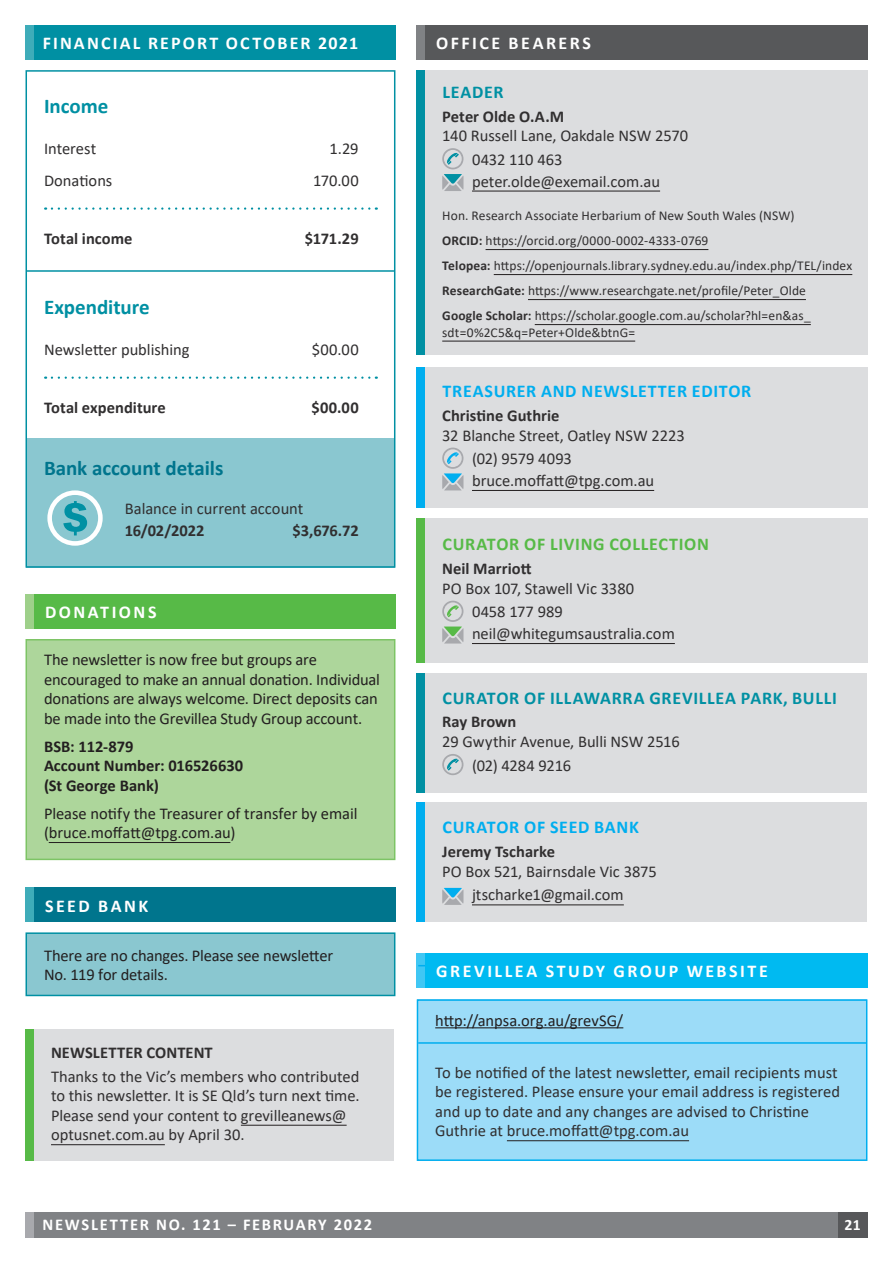
<style>
.page{position:relative;width:893px;height:1263px;background:#fff}
.page>*{position:absolute;margin:0;border:0;box-sizing:border-box;transform-origin:0 0}
.Article_subhead{font:700 21px "Calibri";letter-spacing:-.005em;color:#00758d}
.Article_subhead-2{font:700 21px "Calibri";color:#0090a3}
.SECTION_HEADING{font:700 18px "Calibri";letter-spacing:.135em;color:#fff}
.Article_subhead-3{font:700 18px "Calibri";letter-spacing:.04em;color:#00aeef}
.Article_subhead-4{font:700 18px "Calibri";letter-spacing:.04em;color:#0090a3}
.Article_subhead-5{font:700 18px "Calibri";letter-spacing:.04em;color:#57ba47}
.Article_body{font:16.5px/19.5px "Calibri";color:#312f30}
.Article_body-2{font:16.5px/19.5px "Calibri";letter-spacing:-.01em;color:#231f20}
.Article_body-3{font:700 16.5px "Calibri";color:#312f30}
.Financials{font:16.5px "Calibri";letter-spacing:-.005em;color:#312f30}
.Article_body-4{font:700 16.5px/19.5px "Calibri";color:#231f20}
.t1{font:700 16.5px "Calibri";letter-spacing:.1em;color:#fff}
.Article_body-5{font:16.5px "Calibri";letter-spacing:-.02em;color:#312f30}
.t2{font:700 15.75px "Calibri";color:#fff}
.Article_body-6{font:13.5px/16.5px "Calibri";letter-spacing:.01em;color:#312f30}
.s1{font-weight:700}
</style>
<div class="page">
<div style="left:34px;top:1212px;width:808px;height:25px;background:#808285"></div>
<div style="left:26px;top:1212px;width:8px;height:25px;background:#a8a9ad"></div>
<div style="left:838px;top:1212px;width:29px;height:25px;background:#57585a"></div>
<div style="left:26px;top:438px;width:368px;height:130px;background:#8ac7d0"></div>
<div style="left:26px;top:26px;width:8px;height:34px;background:#3eacb9"></div>
<div style="left:417px;top:26px;width:8px;height:34px;background:#808285"></div>
<svg style="left:52px;top:207px;width:325px;height:3px"></svg>
<hr style="left:27px;top:270px;width:367px;height:2px;background:#0090a3">
<svg style="left:52px;top:376px;width:325px;height:3px"></svg>
<div style="left:26px;top:70px;width:369px;height:498px;border:2px solid #0090a3"></div>
<div style="left:34px;top:26px;width:361px;height:34px;background:#0090a3"></div>
<div style="left:425px;top:26px;width:442px;height:34px;background:#57585a"></div>
<svg style="left:47px;top:490px;width:56px;height:56px"></svg>
<div style="left:26px;top:594px;width:8px;height:34px;background:#9ed08a"></div>
<div style="left:26px;top:888px;width:8px;height:34px;background:#3eacb9"></div>
<div style="left:26px;top:640px;width:369px;height:219px;background:#add69b"></div>
<hr style="left:49px;top:842px;width:181px;height:1px;background:#231f20">
<div style="left:26px;top:639px;width:369px;height:221px;border:2px solid #7dc465"></div>
<div style="left:26px;top:933px;width:369px;height:62px;background:#8ac7d0"></div>
<div style="left:26px;top:932px;width:369px;height:64px;border:2px solid #0090a3"></div>
<div style="left:34px;top:594px;width:361px;height:34px;background:#57ba47"></div>
<div style="left:34px;top:888px;width:361px;height:34px;background:#00758d"></div>
<div style="left:417px;top:999px;width:450px;height:162px;background:#9cdcf8"></div>
<div style="left:417px;top:954px;width:8px;height:34px;background:#40c7f4"></div>
<hr style="left:418px;top:965px;width:448px;height:1px;background:#00aeef">
<hr style="left:435px;top:1027px;width:188px;height:1px;background:#231f20">
<hr style="left:418px;top:1042px;width:448px;height:2px;background:#00aeef">
<hr style="left:507px;top:1140px;width:182px;height:1px;background:#231f20">
<div style="left:417px;top:999px;width:450px;height:162px;border:2px solid #00aeef"></div>
<div style="left:425px;top:954px;width:442px;height:34px;background:#00baf1"></div>
<div style="left:417px;top:70px;width:8px;height:285px;background:#0090a3"></div>
<div style="left:417px;top:367px;width:8px;height:140px;background:#00aeef"></div>
<div style="left:417px;top:518px;width:8px;height:144px;background:#57ba47"></div>
<div style="left:417px;top:673px;width:8px;height:119px;background:#0090a3"></div>
<div style="left:417px;top:803px;width:8px;height:119px;background:#00aeef"></div>
<div style="left:425px;top:70px;width:442px;height:285px;background:#dcdddf"></div>
<hr style="left:472px;top:191px;width:188px;height:1px;background:#231f20">
<hr style="left:486px;top:249px;width:222px;height:1px;background:#231f20">
<hr style="left:494px;top:274px;width:358px;height:1px;background:#231f20">
<hr style="left:528px;top:299px;width:278px;height:1px;background:#231f20">
<hr style="left:535px;top:324px;width:276px;height:1px;background:#231f20">
<hr style="left:442px;top:341px;width:193px;height:1px;background:#231f20">
<svg style="left:442px;top:148px;width:21px;height:43px"></svg>
<div style="left:425px;top:367px;width:442px;height:140px;background:#dcdddf"></div>
<hr style="left:472px;top:490px;width:182px;height:1px;background:#231f20">
<svg style="left:442px;top:448px;width:21px;height:42px"></svg>
<div style="left:425px;top:518px;width:442px;height:144px;background:#dcdddf"></div>
<hr style="left:472px;top:643px;width:203px;height:1px;background:#231f20">
<svg style="left:442px;top:601px;width:21px;height:42px"></svg>
<div style="left:425px;top:673px;width:442px;height:119px;background:#dcdddf"></div>
<svg style="left:442px;top:754px;width:21px;height:21px"></svg>
<div style="left:425px;top:803px;width:442px;height:119px;background:#dcdddf"></div>
<hr style="left:472px;top:905px;width:152px;height:1px;background:#231f20">
<svg style="left:442px;top:888px;width:21px;height:17px"></svg>
<div style="left:26px;top:1029px;width:8px;height:132px;background:#57ba47"></div>
<div style="left:34px;top:1029px;width:360px;height:132px;background:#dcdddf"></div>
<hr style="left:241px;top:1125px;width:106px;height:1px;background:#231f20">
<hr style="left:51px;top:1144px;width:114px;height:1px;background:#231f20">
<p class="SECTION_HEADING" style="left:43px;top:31px;width:317px">FINANCIAL REPORT OCTOBER 2021</p>
<p class="SECTION_HEADING" style="left:436px;top:31px;width:156px">OFFICE BEARERS</p>
<p class="Article_subhead-2" style="left:44px;top:91px;width:66px">Income</p>
<p class="Financials" style="left:44px;top:137px;width:54px">Interest</p>
<p class="Financials" style="left:329px;top:137px;width:31px">1.29</p>
<p class="Financials" style="left:44px;top:169px;width:70px">Donations</p>
<p class="Financials" style="left:313px;top:169px;width:47px">170.00</p>
<p class="Article_body-3" style="left:44px;top:227px;width:90px">Total income</p>
<p class="Article_body-3" style="left:305px;top:227px;width:55px">$171.29</p>
<p class="Article_subhead-2" style="left:44px;top:292px;width:107px">Expenditure</p>
<p class="Financials" style="left:44px;top:338px;width:147px">Newsletter publishing</p>
<p class="Financials" style="left:312px;top:338px;width:48px">$00.00</p>
<p class="Article_body-3" style="left:44px;top:396px;width:123px">Total expenditure</p>
<p class="Article_body-3" style="left:312px;top:396px;width:49px">$00.00</p>
<p class="Article_subhead" style="left:44px;top:453px;width:181px">Bank account details</p>
<p class="Article_body" style="left:125px;top:498px;width:180px">Balance in current account</p>
<p class="Article_body-3" style="left:125px;top:519px;width:81px">16/02/2022</p>
<p class="Article_body-3" style="left:292px;top:519px;width:68px">$3,676.72</p>
<p class="SECTION_HEADING" style="left:45px;top:599px;width:113px">DONATIONS</p>
<p class="Article_body-2" style="left:44px;top:649px;width:337px">The newsletter is now free but groups are encouraged to make an annual donation. Individual donations are always welcome. Direct deposits can be made into the Grevillea Study Group account.</p>
<p class="Article_body-4" style="left:44px;top:736px;width:201px">BSB: 112-879<br>Account Number: 016526630 (St George Bank)</p>
<p class="Article_body-2" style="left:44px;top:803px;width:315px">Please notify the Treasurer of transfer by email (bruce.moffatt@tpg.com.au)</p>
<p class="SECTION_HEADING" style="left:45px;top:893px;width:105px">SEED BANK</p>
<p class="Article_body-2" style="left:44px;top:945px;width:291px">There are no changes. Please see newsletter<br>No. 119 for details.</p>
<p class="Article_body-3" style="left:51px;top:1041px;width:163px">NEWSLETTER CONTENT</p>
<p class="Article_body" style="left:51px;top:1066px;width:310px">Thanks to the Vic’s members who contributed to this newsletter. It is SE Qld’s turn next time.<br>Please send your content to grevilleanews@ optusnet.com.au by April 30.</p>
<p class="Article_subhead-4" style="left:443px;top:79px;width:63px">LEADER</p>
<p class="Article_body" style="left:442px;top:106px;width:247px"><span class="s1">Peter Olde O.A.M<br></span>140 Russell Lane, Oakdale NSW 2570</p>
<p class="Article_body" style="left:472px;top:149px;width:92px">0432 110 463</p>
<p class="Article_body" style="left:472px;top:171px;width:190px">peter.olde@exemail.com.au</p>
<p class="Article_body-6" style="left:442px;top:207px;width:354px">Hon. Research Associate Herbarium of New South Wales (NSW)</p>
<p class="Article_body-6" style="left:442px;top:232px;width:268px"><span class="s1">ORCID:</span> https://orcid.org/0000-0002-4333-0769</p>
<p class="Article_body-6" style="left:442px;top:257px;width:412px"><span class="s1">Telopea:</span> https://openjournals.library.sydney.edu.au/index.php/TEL/index</p>
<p class="Article_body-6" style="left:442px;top:282px;width:365px"><span class="s1">ResearchGate:</span> https://www.researchgate.net/profile/Peter_Olde</p>
<p class="Article_body-6" style="left:442px;top:307px;width:370px"><span class="s1">Google Scholar:</span> https://scholar.google.com.au/scholar?hl=en&amp;as_ sdt=0%2C5&amp;q=Peter+Olde&amp;btnG=</p>
<p class="Article_subhead-3" style="left:443px;top:379px;width:310px">TREASURER AND NEWSLETTER EDITOR</p>
<p class="Article_body" style="left:442px;top:405px;width:244px"><span class="s1">Christine Guthrie<br></span>32 Blanche Street, Oatley NSW 2223</p>
<p class="Article_body" style="left:472px;top:449px;width:101px">(02) 9579 4093</p>
<p class="Article_body" style="left:472px;top:470px;width:184px">bruce.moffatt@tpg.com.au</p>
<p class="Article_subhead-5" style="left:443px;top:532px;width:268px">CURATOR OF LIVING COLLECTION</p>
<p class="Article_body" style="left:442px;top:558px;width:194px"><span class="s1">Neil Marriott<br></span>PO Box 107, Stawell Vic 3380</p>
<p class="Article_body" style="left:472px;top:602px;width:92px">0458 177 989</p>
<p class="Article_body" style="left:472px;top:623px;width:204px">neil@whitegumsaustralia.com</p>
<p class="Article_subhead-4" style="left:443px;top:685px;width:396px">CURATOR OF ILLAWARRA GREVILLEA PARK, BULLI</p>
<p class="Article_body" style="left:442px;top:712px;width:239px"><span class="s1">Ray Brown<br></span>29 Gwythir Avenue, Bulli NSW 2516</p>
<p class="Article_body-5" style="left:472px;top:754px;width:101px">(02) 4284 9216</p>
<p class="Article_subhead-3" style="left:443px;top:815px;width:198px">CURATOR OF SEED BANK</p>
<p class="Article_body" style="left:442px;top:841px;width:216px"><span class="s1">Jeremy Tscharke<br></span>PO Box 521, Bairnsdale Vic 3875</p>
<p class="Article_body" style="left:472px;top:885px;width:153px">jtscharke1@gmail.com</p>
<p class="SECTION_HEADING" style="left:436px;top:959px;width:333px">GREVILLEA STUDY GROUP WEBSITE</p>
<p class="Article_body-2" style="left:435px;top:1010px;width:190px">http://anpsa.org.au/grevSG/</p>
<p class="Article_body" style="left:435px;top:1062px;width:406px">To be notified of the latest newsletter, email recipients must be registered. Please ensure your email address is registered and up to date and any changes are advised to Christine Guthrie at bruce.moffatt@tpg.com.au</p>
<p class="t1" style="left:43px;top:1212px;width:331px">NEWSLETTER NO. 121 – FEBRUARY 2022</p>
<p class="t2" style="left:844px;top:1214px;width:18px">21</p>
</div>
